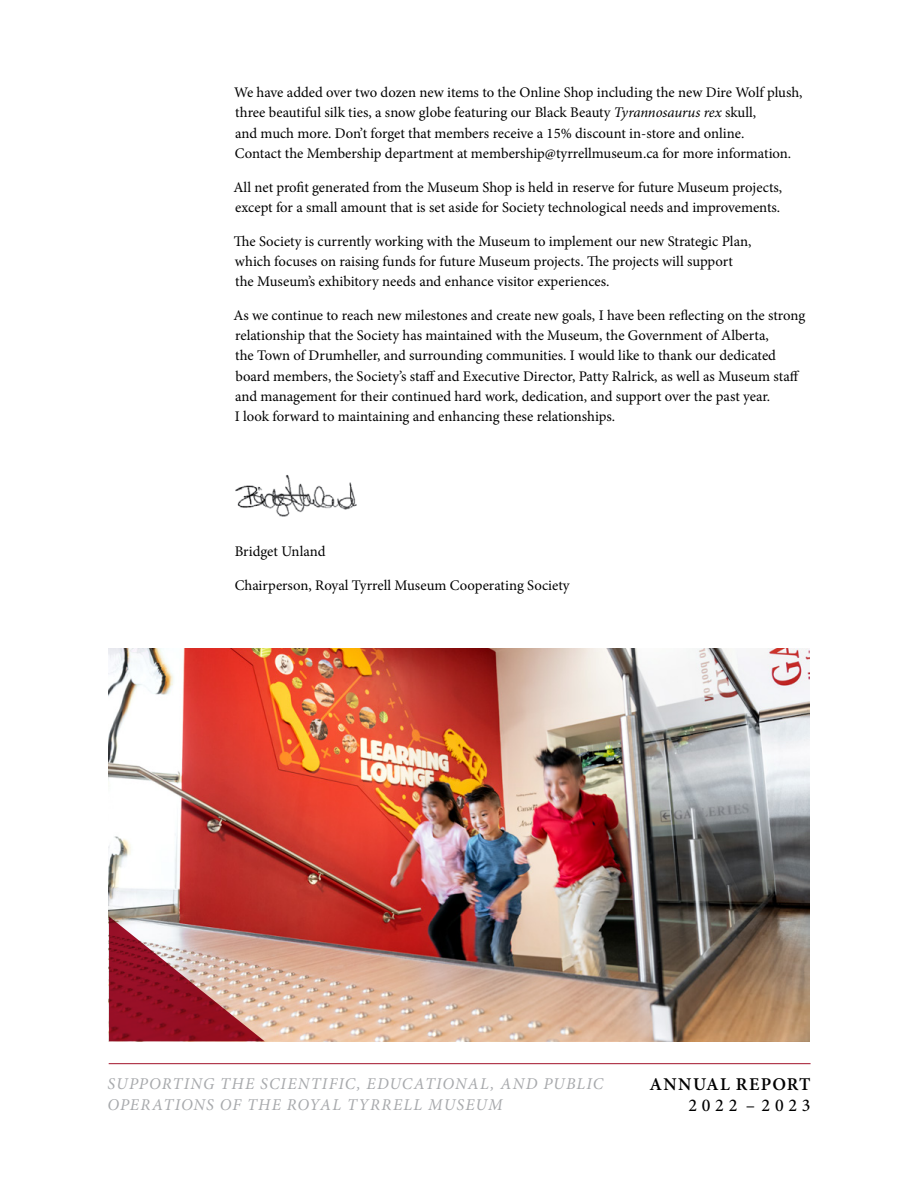
<style>
.page{position:relative;width:918px;height:1188px;background:#fff}
.page>*{position:absolute;margin:0;border:0;box-sizing:border-box;transform-origin:0 0}
.t1{font:600 18px/21.6px "Minion Pro";letter-spacing:.07em;color:#000;text-align:right}
.t2{font:italic 16.5px/21px "Minion Pro";letter-spacing:.07em;color:#a7a9ac}
.body_copy{font:14.7px/20.2px "Minion Pro";color:#000}
.s1{font-style:italic}
.s2{font-weight:500}
</style>
<div class="page">
<hr style="left:109px;top:1063px;width:702px;height:1px;background:#a2112a">
<img style="left:109px;top:648px;width:700px;height:393px">
<img style="left:235px;top:475px;width:122px;height:42px">
<svg style="left:109px;top:916px;width:156px;height:125px;background:#b25d62"></svg>
<p class="body_copy" style="left:234px;top:82px;width:570px">We have added over two dozen new items to the Online Shop including the new Dire Wolf plush, three beautiful silk ties, a snow globe featuring our Black Beauty <span class="s1">Tyrannosaurus rex</span> skull,<br>and much more. Don’t forget that members receive a 15% discount in-store and online.<br>Contact the Membership department at membership@tyrrellmuseum.ca for more information.</p>
<p class="body_copy" style="left:233px;top:177px;width:550px">All net profit generated from the Museum Shop is held in reserve for future Museum projects, except for a small amount that is set aside for Society technological needs and improvements.</p>
<p class="body_copy" style="left:234px;top:231px;width:519px">The Society is currently working with the Museum to implement our new Strategic Plan, which focuses on raising funds for future Museum projects. The projects will support the Museum’s exhibitory needs and enhance visitor experiences.</p>
<p class="body_copy" style="left:233px;top:305px;width:573px">As we continue to reach new milestones and create new goals, I have been reflecting on the strong relationship that the Society has maintained with the Museum, the Government of Alberta,<br>the Town of Drumheller, and surrounding communities. I would like to thank our dedicated board members, the Society’s staff and Executive Director, Patty Ralrick, as well as Museum staff and management for their continued hard work, dedication, and support over the past year.<br>I look forward to maintaining and enhancing these relationships.</p>
<p class="body_copy" style="left:235px;top:541px;width:92px">Bridget Unland</p>
<p class="body_copy" style="left:235px;top:575px;width:337px">Chairperson, Royal Tyrrell Museum Cooperating Society</p>
<p class="t2" style="left:108px;top:1073px;width:497px">SUPPORTING THE SCIENTIFIC, EDUCATIONAL, AND PUBLIC<br>OPERATIONS OF THE ROYAL TYRRELL MUSEUM</p>
<p class="t1" style="left:649px;top:1073px;width:163px">ANNUAL REPORT<br><span class="s2">2022 – 2023</span></p>
</div>
